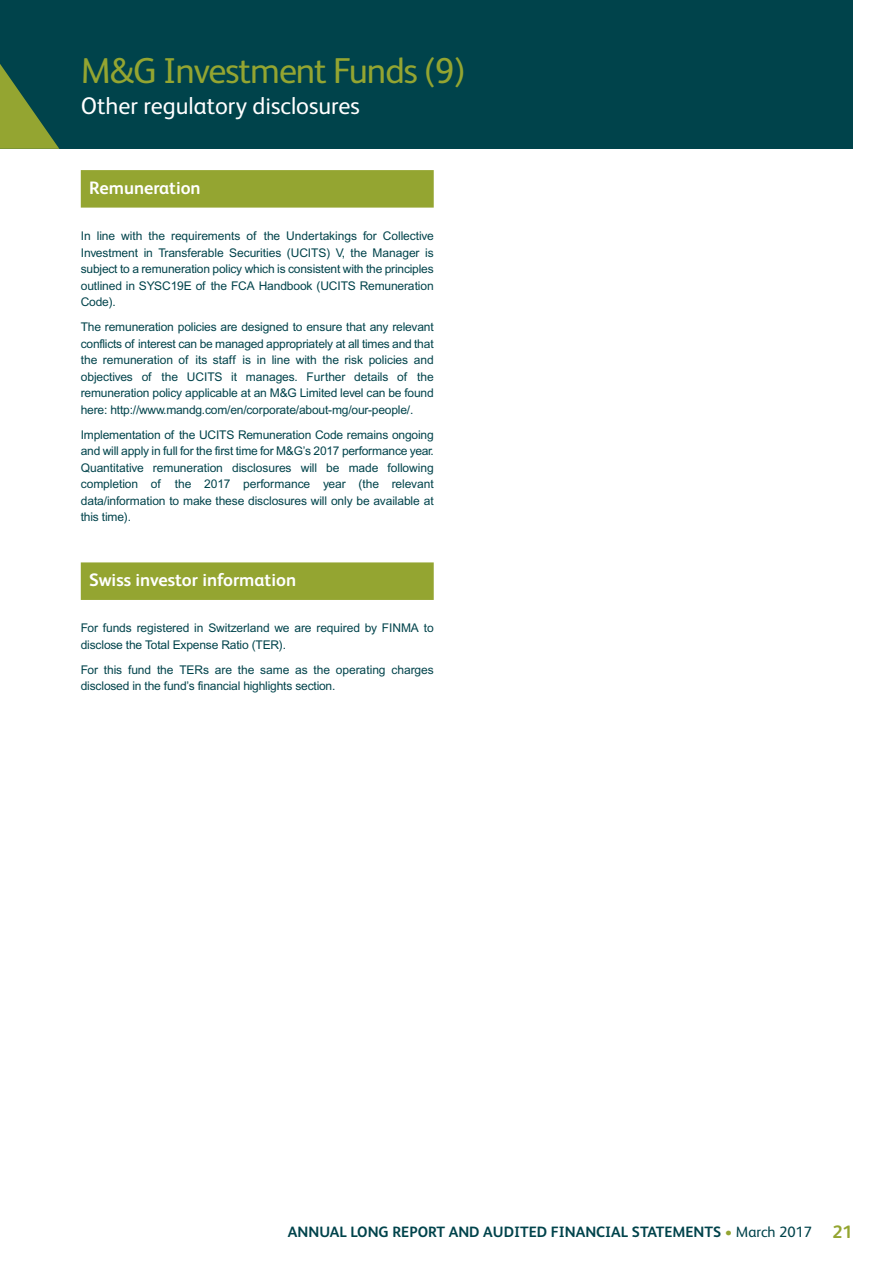
<style>
.page{position:relative;width:893px;height:1263px;background:#fff}
.page>*{position:absolute;margin:0;border:0;box-sizing:border-box;transform-origin:0 0}
.t1{font:36px "FS Albert";letter-spacing:-.03em;color:#94a531}
.t2{font:24px "FS Albert";color:#fff}
.t3{font:700 18px "FS Albert";color:#fff}
.t4{font:700 15px "FS Albert";color:#00434b}
.t5{font:12px/16.5px "Arial";letter-spacing:-.01em;color:#00434b;text-align:justify}
.s1{font-weight:400;color:#94a531}
.s2{font-weight:400}
.s3{font-size:18px;color:#94a531}
</style>
<div class="page">
<div style="left:0;top:0;width:853px;height:149px;background:#00434b"></div>
<svg style="left:0;top:64px;width:59px;height:85px"></svg>
<div style="left:81px;top:170px;width:353px;height:38px;background:#94a531"></div>
<div style="left:81px;top:562px;width:353px;height:38px;background:#94a531"></div>
<h1 class="t1" style="left:81px;top:59px;width:386px">M&amp;G Investment Funds (9)</h1>
<h2 class="t2" style="left:81px;top:97px;width:281px">Other regulatory disclosures</h2>
<h3 class="t3" style="left:89px;top:181px;width:113px">Remuneration</h3>
<p class="t5" style="left:81px;top:229px;width:354px">In line with the requirements of the Undertakings for Collective Investment in Transferable Securities (UCITS) V, the Manager is subject to a remuneration policy which is consistent with the principles outlined in SYSC19E of the FCA Handbook (UCITS Remuneration Code).</p>
<p class="t5" style="left:81px;top:320px;width:354px">The remuneration policies are designed to ensure that any relevant conflicts of interest can be managed appropriately at all times and that the remuneration of its staff is in line with the risk policies and objectives of the UCITS it manages. Further details of the remuneration policy applicable at an M&amp;G Limited level can be found here: http://www.mandg.com/en/corporate/about-mg/our-people/.</p>
<p class="t5" style="left:81px;top:427px;width:354px">Implementation of the UCITS Remuneration Code remains ongoing and will apply in full for the first time for M&amp;G’s 2017 performance year.<br>Quantitative remuneration disclosures will be made following completion of the 2017 performance year (the relevant data/information to make these disclosures will only be available at this time).</p>
<h3 class="t3" style="left:89px;top:574px;width:208px">Swiss investor information</h3>
<p class="t5" style="left:81px;top:621px;width:354px">For funds registered in Switzerland we are required by FINMA to disclose the Total Expense Ratio (TER).</p>
<p class="t5" style="left:81px;top:662px;width:354px">For this fund the TERs are the same as the operating charges disclosed in the fund’s financial highlights section.</p>
<p class="t4" style="left:288px;top:1227px;width:566px">ANNUAL LONG REPORT AND AUDITED FINANCIAL STATEMENTS <span class="s1">•</span> <span class="s2">March 2017</span> <span class="s3">21</span></p>
</div>
